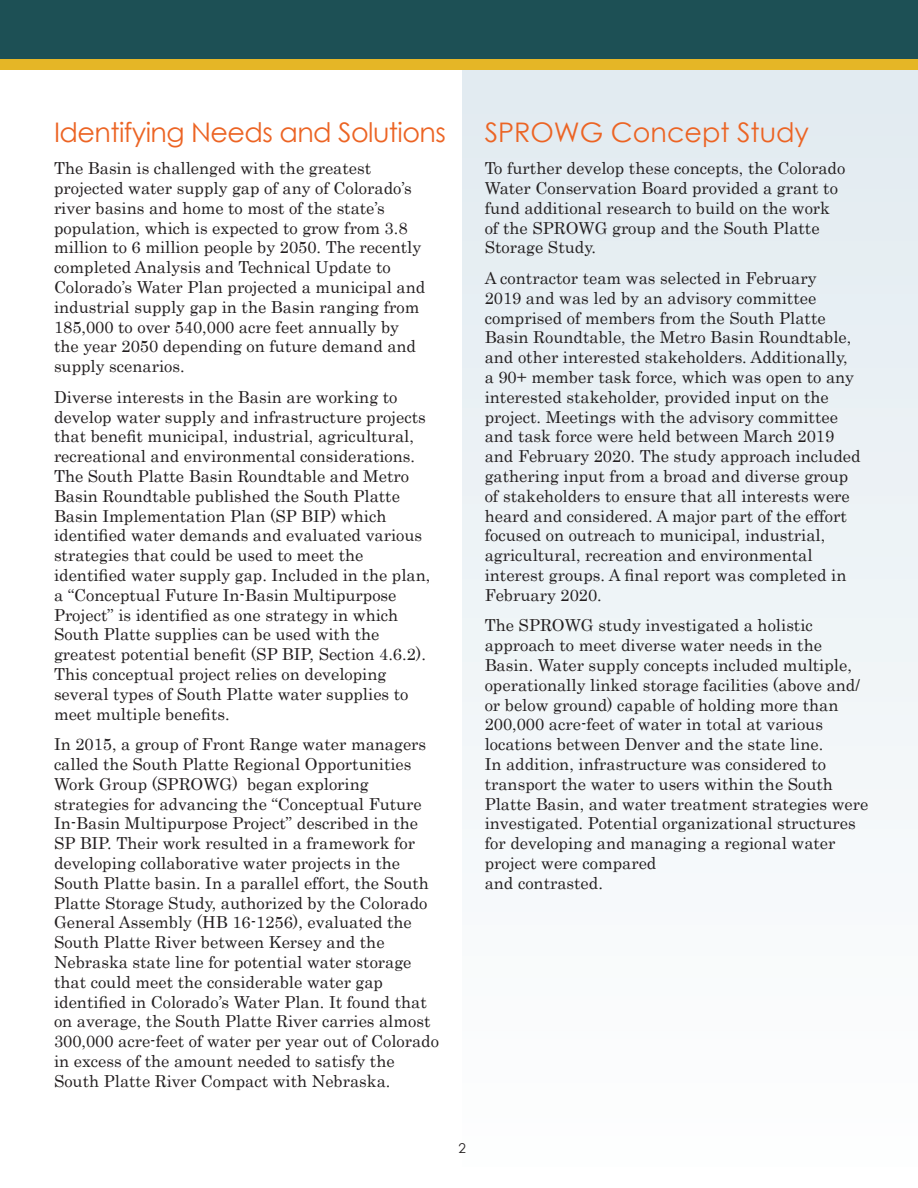
<style>
.page{position:relative;width:918px;height:1188px;background:#fff}
.page>*{position:absolute;margin:0;border:0;box-sizing:border-box;transform-origin:0 0}
.t1{font:27px "Century Gothic";letter-spacing:-.02em;color:#ec6424}
.t2{font:27px "Century Gothic";color:#ec6424}
.t3{font:16.5px/19.8px "Century";color:#231f20}
.t4{font:13.5px "Century Gothic";color:#231f20}
</style>
<div class="page">
<div style="left:462px;top:70px;width:456px;height:1118px;background:linear-gradient(to right,#f0f4f7,#f0f4f7)"></div>
<div style="left:0;top:0;width:918px;height:60px;background:#1d5055"></div>
<div style="left:0;top:59px;width:918px;height:11px;background:#e5b626"></div>
<h1 class="t1" style="left:54px;top:116px;width:393px">Identifying Needs and Solutions</h1>
<h1 class="t2" style="left:485px;top:116px;width:326px">SPROWG Concept Study</h1>
<p class="t3" style="left:54px;top:157px;width:373px">The Basin is challenged with the greatest projected water supply gap of any of Colorado’s river basins and home to most of the state’s population, which is expected to grow from 3.8 million to 6 million people by 2050. The recently completed Analysis and Technical Update to Colorado’s Water Plan projected a municipal and industrial supply gap in the Basin ranging from 185,000 to over 540,000 acre feet annually by the year 2050 depending on future demand and supply scenarios.</p>
<p class="t3" style="left:54px;top:386px;width:378px">Diverse interests in the Basin are working to develop water supply and infrastructure projects that benefit municipal, industrial, agricultural, recreational and environmental considerations.<br>The South Platte Basin Roundtable and Metro Basin Roundtable published the South Platte Basin Implementation Plan (SP BIP) which identified water demands and evaluated various strategies that could be used to meet the identified water supply gap. Included in the plan, a “Conceptual Future In-Basin Multipurpose Project” is identified as one strategy in which South Platte supplies can be used with the greatest potential benefit (SP BIP, Section 4.6.2).<br>This conceptual project relies on developing several types of South Platte water supplies to meet multiple benefits.</p>
<p class="t3" style="left:54px;top:733px;width:387px">In 2015, a group of Front Range water managers called the South Platte Regional Opportunities Work Group (SPROWG) began exploring strategies for advancing the “Conceptual Future In-Basin Multipurpose Project” described in the SP BIP. Their work resulted in a framework for developing collaborative water projects in the South Platte basin. In a parallel effort, the South Platte Storage Study, authorized by the Colorado General Assembly (HB 16-1256), evaluated the South Platte River between Kersey and the Nebraska state line for potential water storage that could meet the considerable water gap identified in Colorado’s Water Plan. It found that on average, the South Platte River carries almost 300,000 acre-feet of water per year out of Colorado in excess of the amount needed to satisfy the South Platte River Compact with Nebraska.</p>
<p class="t3" style="left:485px;top:157px;width:362px">To further develop these concepts, the Colorado Water Conservation Board provided a grant to fund additional research to build on the work of the SPROWG group and the South Platte Storage Study.</p>
<p class="t3" style="left:485px;top:267px;width:377px">A contractor team was selected in February<br>2019 and was led by an advisory committee comprised of members from the South Platte Basin Roundtable, the Metro Basin Roundtable, and other interested stakeholders. Additionally, a 90+ member task force, which was open to any interested stakeholder, provided input on the project. Meetings with the advisory committee and task force were held between March 2019 and February 2020. The study approach included gathering input from a broad and diverse group of stakeholders to ensure that all interests were heard and considered. A major part of the effort focused on outreach to municipal, industrial, agricultural, recreation and environmental interest groups. A final report was completed in February 2020.</p>
<p class="t3" style="left:485px;top:614px;width:385px">The SPROWG study investigated a holistic approach to meet diverse water needs in the Basin. Water supply concepts included multiple, operationally linked storage facilities (above and/ or below ground) capable of holding more than 200,000 acre-feet of water in total at various locations between Denver and the state line.<br>In addition, infrastructure was considered to transport the water to users within the South Platte Basin, and water treatment strategies were investigated. Potential organizational structures for developing and managing a regional water project were compared<br>and contrasted.</p>
<p class="t4" style="left:458px;top:1140px;width:9px">2</p>
</div>
